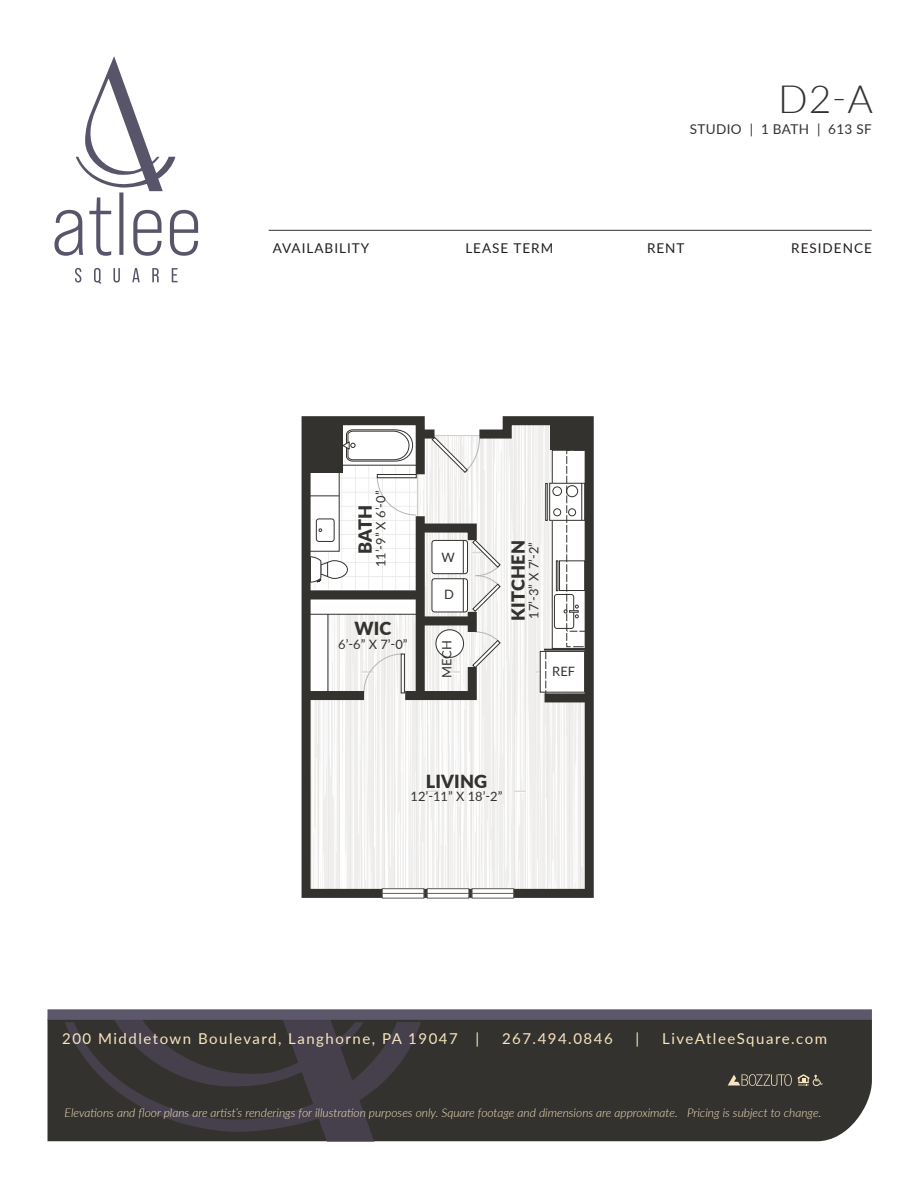
<style>
.page{position:relative;width:919px;height:1190px;background:#fff}
.page>*{position:absolute;margin:0;border:0;box-sizing:border-box;transform-origin:0 0}
.t1{font:300 39px "Lato";color:#33322e}
.t2{font:900 18px "Lato";letter-spacing:.01em;color:#33322e}
.t3{font:15px "Lato";letter-spacing:.1em;color:#f7e4c0}
.t4{font:13.5px "Lato";letter-spacing:.075em;color:#231f20}
.t5{font:13.5px "Lato";letter-spacing:.025em;color:#33322e}
.t6{font:12.9px "Lato";color:#33322e}
.t7{font:italic 300 12px "Lato";color:#f7e4c0}
</style>
<div class="page">
<div style="left:47px;top:1020px;width:824px;height:121px;background:#33322e"></div>
<svg style="left:65px;top:1020px;width:356px;height:121px"></svg>
<hr style="left:268px;top:230px;width:603px;height:1px;background:#33322e">
<svg style="left:54px;top:56px;width:144px;height:228px"></svg>
<div style="left:47px;top:1009px;width:824px;height:11px;background:#5d576b"></div>
<svg style="left:727px;top:1074px;width:64px;height:11px"></svg>
<svg style="left:797px;top:1074px;width:25px;height:12px"></svg>
<svg style="left:301px;top:416px;width:293px;height:483px"></svg>
<div style="left:415px;top:516px;width:9px;height:179px;background:#33322e"></div>
<svg style="left:310px;top:429px;width:191px;height:183px"></svg>
<div style="left:467px;top:612px;width:9px;height:20px;background:#33322e"></div>
<svg style="left:363px;top:631px;width:138px;height:73px"></svg>
<div style="left:305px;top:691px;width:59px;height:9px;background:#33322e"></div>
<div style="left:422px;top:429px;width:12px;height:9px;background:#33322e"></div>
<div style="left:307px;top:590px;width:113px;height:9px;background:#33322e"></div>
<div style="left:550px;top:421px;width:39px;height:29px;background:#33322e"></div>
<div style="left:306px;top:419px;width:36px;height:53px;background:#33322e"></div>
<hr style="left:544px;top:649px;width:41px;height:1px;background:#33322e">
<div style="left:419px;top:616px;width:54px;height:9px;background:#33322e"></div>
<div style="left:544px;top:693px;width:44px;height:9px;background:#33322e"></div>
<svg style="left:429px;top:890px;width:38px;height:6px"></svg>
<div style="left:427px;top:888px;width:42px;height:10px;border:1px solid #5f5b57"></div>
<hr style="left:426px;top:893px;width:42px;height:1px;background:#5f5b57">
<svg style="left:384px;top:890px;width:38px;height:6px"></svg>
<div style="left:382px;top:888px;width:42px;height:10px;border:1px solid #5f5b57"></div>
<hr style="left:382px;top:893px;width:42px;height:1px;background:#5f5b57">
<svg style="left:473px;top:890px;width:39px;height:6px"></svg>
<div style="left:471px;top:888px;width:43px;height:10px;border:1px solid #5f5b57"></div>
<hr style="left:471px;top:893px;width:42px;height:1px;background:#5f5b57">
<h1 class="t1" style="left:777px;top:72px;width:96px">D2-A</h1>
<p class="t5" style="left:689px;top:119px;width:183px">Studio | 1 Bath | 613 SF</p>
<p class="t4" style="left:272px;top:238px;width:98px">Availability</p>
<p class="t4" style="left:465px;top:238px;width:89px">Lease Term</p>
<p class="t4" style="left:646px;top:238px;width:39px">Rent</p>
<p class="t4" style="left:791px;top:238px;width:82px">Residence</p>
<p class="t6" style="left:371px;top:567px;width:78px;rotate:-90deg">11’-9” X 6’-0”</p>
<h2 class="t2" style="left:351px;top:553px;width:50px;rotate:-90deg">BATH</h2>
<h2 class="t2" style="left:354px;top:615px;width:39px">WIC</h2>
<p class="t6" style="left:338px;top:635px;width:71px">6’-6” X 7’-0”</p>
<p class="t6" style="left:441px;top:548px;width:15px">W</p>
<p class="t6" style="left:444px;top:585px;width:11px">D</p>
<p class="t6" style="left:437px;top:678px;width:39px;rotate:-90deg">MECH</p>
<h2 class="t2" style="left:504px;top:620px;width:82px;rotate:-90deg">KITCHEN</h2>
<p class="t6" style="left:524px;top:619px;width:78px;rotate:-90deg">17’-3” X 7’-2”</p>
<p class="t6" style="left:552px;top:662px;width:24px">REF</p>
<h2 class="t2" style="left:425px;top:767px;width:63px">LIVING</h2>
<p class="t6" style="left:410px;top:787px;width:93px">12’-11” X 18’-2”</p>
<p class="t3" style="left:62px;top:1028px;width:418px">200 M iddletown Boulevard, Langhorne, PA 19047 |</p>
<p class="t3" style="left:502px;top:1028px;width:112px">267.494.0846</p>
<p class="t3" style="left:635px;top:1028px;width:5px">|</p>
<p class="t3" style="left:662px;top:1028px;width:166px">LiveAtleeSquare.com</p>
<p class="t7" style="left:65px;top:1104px;width:758px">Elevations and floor plans are artist’s renderings for illustration purposes only. Square footage and dimensions are approximate. Pricing is subject to change.</p>
</div>
